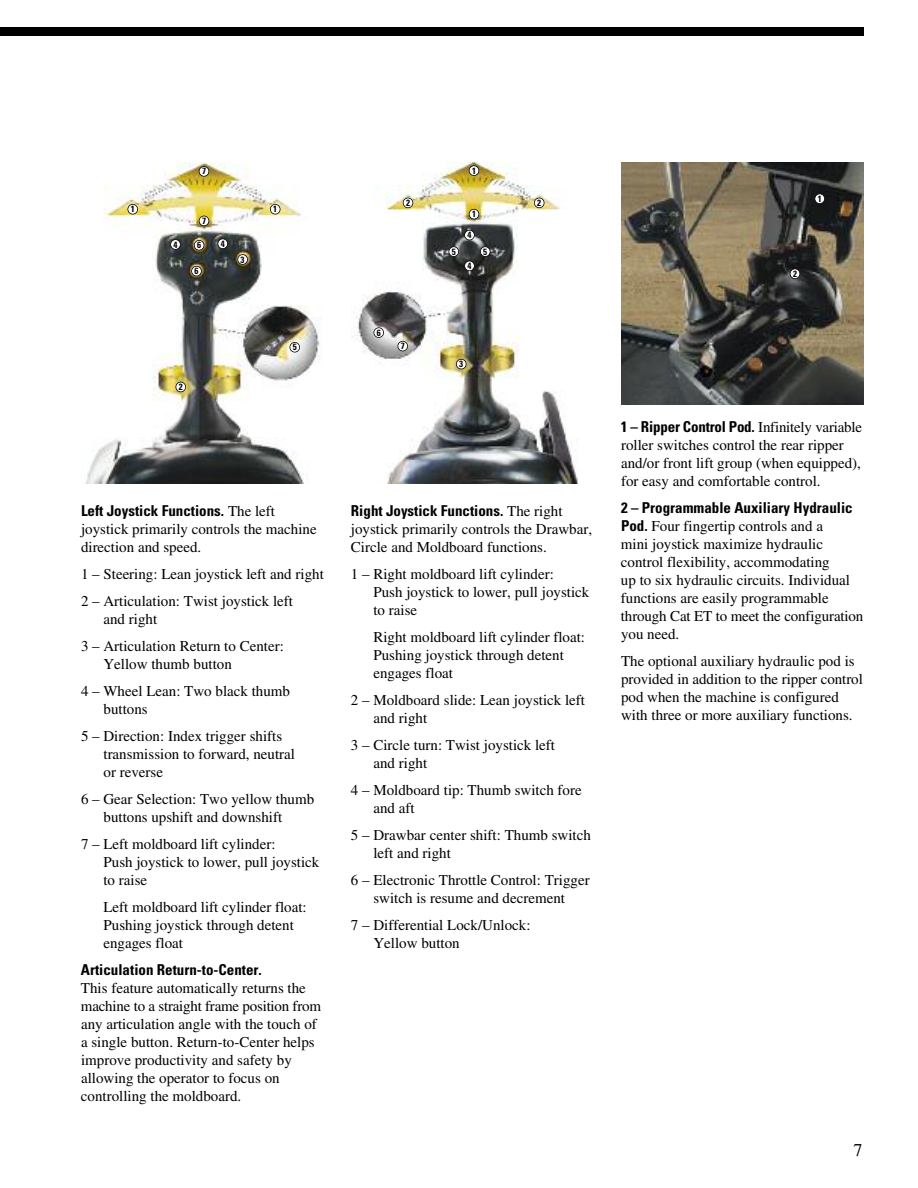
<style>
.page{position:relative;width:918px;height:1188px;background:#fff}
.page>*{position:absolute;margin:0;border:0;box-sizing:border-box;transform-origin:0 0}
.t1{font:18px "Times";color:#000}
.t2{font:15px/18px "Times";color:#000}
.t3{font:700 condensed 15px "Univers";color:#000}
.t4{font:700 condensed 9px "Univers";color:#000}
.s1{font-family:"Times";font-weight:400;font-stretch:normal}
.s2{color:#fff}
.s3{font-family:"Univers";font-weight:700;font-stretch:condensed}
</style>
<div class="page">
<img style="left:621px;top:162px;width:243px;height:243px">
<img style="left:352px;top:162px;width:226px;height:321px">
<img style="left:86px;top:162px;width:234px;height:322px">
<div style="left:0;top:27px;width:864px;height:9px;background:#000"></div>
<div style="left:128px;top:204px;width:10px;height:10px;background:#fff;border-radius:50%"></div>
<div style="left:128px;top:204px;width:10px;height:10px;border:2px solid #000;border-radius:50%"></div>
<div style="left:199px;top:166px;width:10px;height:10px;background:#fff;border-radius:50%"></div>
<div style="left:199px;top:166px;width:10px;height:11px;border:2px solid #000;border-radius:50%"></div>
<div style="left:199px;top:216px;width:10px;height:10px;background:#fff;border-radius:50%"></div>
<div style="left:199px;top:216px;width:10px;height:10px;border:2px solid #000;border-radius:50%"></div>
<div style="left:171px;top:240px;width:9px;height:9px;background:#fff;border-radius:50%"></div>
<div style="left:170px;top:239px;width:11px;height:11px;border:2px solid #000;border-radius:50%"></div>
<div style="left:218px;top:239px;width:10px;height:10px;background:#fff;border-radius:50%"></div>
<div style="left:218px;top:238px;width:10px;height:11px;border:2px solid #000;border-radius:50%"></div>
<div style="left:238px;top:255px;width:10px;height:9px;background:#fff;border-radius:50%"></div>
<div style="left:237px;top:254px;width:11px;height:11px;border:2px solid #000;border-radius:50%"></div>
<div style="left:194px;top:240px;width:10px;height:10px;background:#fff;border-radius:50%"></div>
<div style="left:194px;top:240px;width:10px;height:10px;border:2px solid #000;border-radius:50%"></div>
<div style="left:192px;top:266px;width:9px;height:10px;background:#fff;border-radius:50%"></div>
<div style="left:191px;top:266px;width:11px;height:10px;border:2px solid #000;border-radius:50%"></div>
<div style="left:270px;top:204px;width:10px;height:10px;background:#fff;border-radius:50%"></div>
<div style="left:270px;top:204px;width:10px;height:10px;border:2px solid #000;border-radius:50%"></div>
<div style="left:176px;top:382px;width:10px;height:10px;background:#fff;border-radius:50%"></div>
<div style="left:176px;top:382px;width:10px;height:10px;border:2px solid #000;border-radius:50%"></div>
<div style="left:290px;top:342px;width:10px;height:10px;background:#fff;border-radius:50%"></div>
<div style="left:290px;top:342px;width:10px;height:10px;border:2px solid #000;border-radius:50%"></div>
<div style="left:403px;top:198px;width:10px;height:10px;background:#fff;border-radius:50%"></div>
<div style="left:403px;top:198px;width:10px;height:10px;border:2px solid #000;border-radius:50%"></div>
<div style="left:469px;top:166px;width:10px;height:10px;background:#fff;border-radius:50%"></div>
<div style="left:469px;top:165px;width:10px;height:11px;border:2px solid #000;border-radius:50%"></div>
<div style="left:469px;top:209px;width:10px;height:10px;background:#fff;border-radius:50%"></div>
<div style="left:469px;top:209px;width:10px;height:10px;border:2px solid #000;border-radius:50%"></div>
<div style="left:465px;top:230px;width:9px;height:10px;background:#fff;border-radius:50%"></div>
<div style="left:464px;top:230px;width:11px;height:10px;border:2px solid #000;border-radius:50%"></div>
<div style="left:465px;top:261px;width:9px;height:10px;background:#fff;border-radius:50%"></div>
<div style="left:464px;top:261px;width:11px;height:10px;border:2px solid #000;border-radius:50%"></div>
<div style="left:374px;top:328px;width:10px;height:10px;background:#fff;border-radius:50%"></div>
<div style="left:374px;top:327px;width:10px;height:11px;border:2px solid #000;border-radius:50%"></div>
<div style="left:480px;top:247px;width:10px;height:9px;background:#fff;border-radius:50%"></div>
<div style="left:480px;top:246px;width:10px;height:11px;border:2px solid #000;border-radius:50%"></div>
<div style="left:449px;top:247px;width:10px;height:9px;background:#fff;border-radius:50%"></div>
<div style="left:448px;top:246px;width:11px;height:11px;border:2px solid #000;border-radius:50%"></div>
<div style="left:534px;top:198px;width:10px;height:10px;background:#fff;border-radius:50%"></div>
<div style="left:534px;top:198px;width:10px;height:10px;border:2px solid #000;border-radius:50%"></div>
<div style="left:815px;top:194px;width:10px;height:10px;background:#fff;border-radius:50%"></div>
<div style="left:814px;top:194px;width:11px;height:10px;border:2px solid #000;border-radius:50%"></div>
<div style="left:790px;top:269px;width:10px;height:10px;background:#fff;border-radius:50%"></div>
<div style="left:790px;top:268px;width:10px;height:11px;border:2px solid #000;border-radius:50%"></div>
<div style="left:456px;top:359px;width:10px;height:10px;background:#fff;border-radius:50%"></div>
<div style="left:456px;top:359px;width:10px;height:10px;border:2px solid #000;border-radius:50%"></div>
<div style="left:398px;top:341px;width:10px;height:10px;background:#fff;border-radius:50%"></div>
<div style="left:398px;top:341px;width:10px;height:10px;border:2px solid #000;border-radius:50%"></div>
<p class="t4" style="left:131px;top:206px;width:5px">1</p>
<p class="t4" style="left:202px;top:168px;width:5px">7</p>
<p class="t4" style="left:202px;top:217px;width:5px">7</p>
<p class="t4" style="left:174px;top:241px;width:5px">4</p>
<p class="t4" style="left:221px;top:240px;width:5px">4</p>
<p class="t4" style="left:197px;top:242px;width:5px">6</p>
<p class="t4" style="left:195px;top:268px;width:5px">6</p>
<p class="t4" style="left:241px;top:256px;width:5px">3</p>
<p class="t4" style="left:179px;top:384px;width:5px">2</p>
<p class="t4" style="left:273px;top:206px;width:5px">1</p>
<p class="t4" style="left:293px;top:344px;width:5px">5</p>
<p class="t4" style="left:406px;top:199px;width:5px">2</p>
<p class="t4" style="left:377px;top:329px;width:5px">6</p>
<p class="t4" style="left:401px;top:343px;width:5px">7</p>
<p class="t4" style="left:472px;top:167px;width:5px">1</p>
<p class="t4" style="left:472px;top:211px;width:5px">1</p>
<p class="t4" style="left:468px;top:232px;width:5px">4</p>
<p class="t4" style="left:468px;top:262px;width:5px">4</p>
<p class="t4" style="left:452px;top:248px;width:5px">5</p>
<p class="t4" style="left:483px;top:248px;width:5px">5</p>
<p class="t4" style="left:459px;top:361px;width:5px">3</p>
<p class="t4" style="left:537px;top:199px;width:5px">2</p>
<p class="t3" style="left:81px;top:505px;width:196px">Left Joystick Functions. <span class="s1">The left</span></p>
<p class="t2" style="left:81px;top:522px;width:237px">joystick primarily controls the machine direction and speed.</p>
<p class="t2" style="left:81px;top:562px;width:244px;line-height:27px">1 – Steering: Lean joystick left and right<br>2 – Articulation: Twist joystick left</p>
<p class="t2" style="left:81px;top:607px;width:204px;line-height:27px;text-indent:22px">and right<br>3 – Articulation Return to Center:</p>
<p class="t2" style="left:81px;top:652px;width:211px;line-height:27px;text-indent:22px">Yellow thumb button<br>4 – Wheel Lean: Two black thumb</p>
<p class="t2" style="left:81px;top:697px;width:203px;line-height:27px;text-indent:22px">buttons<br>5 – Direction: Index trigger shifts</p>
<p class="t2" style="left:104px;top:747px;width:193px">transmission to forward, neutral or reverse</p>
<p class="t2" style="left:104px;top:792px;width:212px;text-indent:-22px">6 – Gear Selection: Two yellow thumb buttons upshift and downshift</p>
<p class="t2" style="left:103px;top:837px;width:217px;text-indent:-22px">7 – Left moldboard lift cylinder:<br>Push joystick to lower, pull joystick to raise</p>
<p class="t2" style="left:103px;top:900px;width:205px;text-indent:-22px"><span class="s2">7 –</span> Left moldboard lift cylinder float:<br>Pushing joystick through detent engages float</p>
<p class="t3" style="left:81px;top:964px;width:182px">Articulation Return-to-Center.</p>
<p class="t2" style="left:81px;top:981px;width:242px">This feature automatically returns the machine to a straight frame position from any articulation angle with the touch of a single button. Return-to-Center helps improve productivity and safety by allowing the operator to focus on controlling the moldboard.</p>
<p class="t3" style="left:351px;top:505px;width:213px">Right Joystick Functions. <span class="s1">The right</span></p>
<p class="t2" style="left:351px;top:522px;width:243px">joystick primarily controls the Drawbar,<br>Circle and Moldboard functions.</p>
<p class="t2" style="left:373px;top:567px;width:217px;text-indent:-22px">1 – Right moldboard lift cylinder:<br>Push joystick to lower, pull joystick to raise</p>
<p class="t2" style="left:373px;top:630px;width:213px;text-indent:-22px"><span class="s2">1 –</span> Right moldboard lift cylinder float:<br>Pushing joystick through detent engages float</p>
<p class="t2" style="left:373px;top:693px;width:213px;text-indent:-22px">2 – Moldboard slide: Lean joystick left and right</p>
<p class="t2" style="left:373px;top:738px;width:183px;text-indent:-22px">3 – Circle turn: Twist joystick left and right</p>
<p class="t2" style="left:373px;top:783px;width:210px;text-indent:-22px">4 – Moldboard tip: Thumb switch fore and aft</p>
<p class="t2" style="left:373px;top:828px;width:219px;text-indent:-22px">5 – Drawbar center shift: Thumb switch left and right</p>
<p class="t2" style="left:351px;top:873px;width:240px;text-align:center">6 – Electronic Throttle Control: Trigger switch is resume and decrement</p>
<p class="t2" style="left:373px;top:918px;width:159px;text-indent:-22px">7 – Differential Lock/Unlock:<br>Yellow button</p>
<p class="t4" style="left:818px;top:195px;width:5px">1</p>
<p class="t4" style="left:793px;top:270px;width:5px">2</p>
<p class="t3" style="left:621px;top:421px;width:243px">1 – Ripper Control Pod. <span class="s1">Infinitely variable</span></p>
<p class="t2" style="left:621px;top:438px;width:241px">roller switches control the rear ripper and/or front lift group (when equipped), for easy and comfortable control.</p>
<p class="t3" style="left:621px;top:502px;width:233px">2 – Programmable Auxiliary Hydraulic</p>
<p class="t2" style="left:621px;top:519px;width:244px"><span class="s3">Pod.</span> Four fingertip controls and a<br>mini joystick maximize hydraulic control flexibility, accommodating<br>up to six hydraulic circuits. Individual functions are easily programmable through Cat ET to meet the configuration you need.</p>
<p class="t2" style="left:621px;top:654px;width:243px">The optional auxiliary hydraulic pod is provided in addition to the ripper control pod when the machine is configured with three or more auxiliary functions.</p>
<p class="t1" style="left:854px;top:1143px;width:10px">7</p>
</div>
